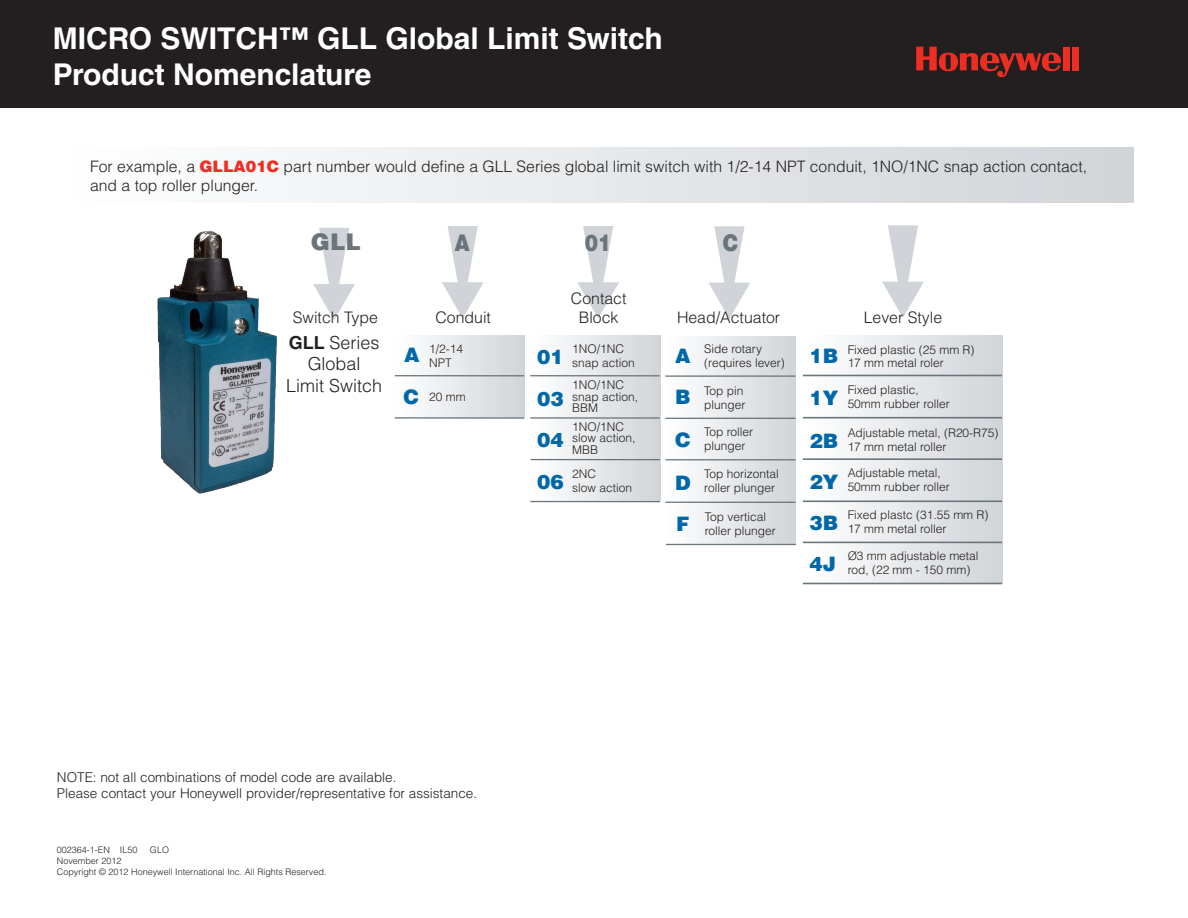
<style>
.page{position:relative;width:1188px;height:918px;background:#fff}
.page>*{position:absolute;margin:0;border:0;box-sizing:border-box;transform-origin:0 0}
.t1{font:700 30px/36px "Helvetica LT Std";color:#fff}
.t2{font:900 22.95px "Helvetica LT Std";color:#6a747b;scale:.87 1}
.t3{font:900 22.95px "Helvetica LT Std";color:#6a747b}
.t4{font:900 19.95px/42.2px "Helvetica LT Std";color:#0068a9}
.t5{font:300 18px/21.6px "Helvetica LT Std";color:#231f20;text-align:center}
.t6{font:300 15.9px/19px "Helvetica LT Std";color:#231f20;text-align:center}
.t7{font:300 15.75px/18.9px "Helvetica LT Std";color:#231f20}
.t8{font:300 13.5px/16.2px "Helvetica LT Std";color:#231f20}
.t9{font:300 12px/14px "Helvetica LT Std";color:#231f20}
.t10{font:300 9px/10.8px "Helvetica LT Std";color:#231f20}
.s1{font-weight:900;color:#ee2e22}
.s2{font-weight:700}
</style>
<div class="page">
<div style="left:530px;top:336px;width:130px;height:166px;background:linear-gradient(to right,#fdfefe,#d0d4d8)"></div>
<div style="left:665px;top:336px;width:131px;height:208px;background:linear-gradient(to right,#fefefe,#d0d4d8)"></div>
<hr style="left:665px;top:375px;width:131px;height:2px;background:#6a747b">
<hr style="left:665px;top:418px;width:131px;height:1px;background:#6a747b">
<hr style="left:665px;top:459px;width:131px;height:1px;background:#6a747b">
<hr style="left:665px;top:502px;width:131px;height:1px;background:#6a747b">
<div style="left:395px;top:336px;width:130px;height:82px;background:linear-gradient(to right,#fff,#d1d5d8)"></div>
<svg style="left:313px;top:228px;width:42px;height:92px"></svg>
<svg style="left:709px;top:226px;width:41px;height:93px"></svg>
<svg style="left:395px;top:376px;width:129px;height:1px"></svg>
<hr style="left:395px;top:375px;width:129px;height:1px;background:#6a747b">
<hr style="left:395px;top:417px;width:129px;height:2px;background:#6a747b">
<svg style="left:442px;top:226px;width:42px;height:92px"></svg>
<div style="left:0;top:0;width:1188px;height:107px;background:#231f20"></div>
<div style="left:1063px;top:47px;width:6px;height:23px;background:#ee2e22"></div>
<div style="left:1072px;top:47px;width:6px;height:23px;background:#ee2e22"></div>
<svg style="left:916px;top:47px;width:145px;height:30px"></svg>
<hr style="left:530px;top:375px;width:130px;height:1px;background:#6a747b">
<hr style="left:530px;top:417px;width:130px;height:2px;background:#6a747b">
<svg style="left:577px;top:226px;width:42px;height:92px"></svg>
<hr style="left:530px;top:459px;width:130px;height:1px;background:#6a747b">
<hr style="left:666px;top:544px;width:130px;height:1px;background:#6a747b">
<div style="left:803px;top:335px;width:199px;height:249px;background:linear-gradient(to right,#fefefe,#d0d4d8)"></div>
<hr style="left:803px;top:375px;width:199px;height:1px;background:#6a747b">
<hr style="left:803px;top:417px;width:199px;height:1px;background:#6a747b">
<hr style="left:803px;top:458px;width:199px;height:2px;background:#6a747b">
<svg style="left:882px;top:225px;width:42px;height:93px"></svg>
<hr style="left:803px;top:500px;width:199px;height:2px;background:#6a747b">
<hr style="left:803px;top:542px;width:199px;height:1px;background:#6a747b">
<hr style="left:530px;top:501px;width:130px;height:1px;background:#6a747b">
<hr style="left:803px;top:583px;width:199px;height:1px;background:#6a747b">
<img style="left:157px;top:230px;width:120px;height:264px">
<div style="left:56px;top:148px;width:1077px;height:55px;background:linear-gradient(to right,#fff,#d0d4d8)"></div>
<h1 class="t1" style="left:53px;top:20px;width:612px">MICRO SWITCH™ GLL Global Limit Switch<br>Product Nomenclature</h1>
<h3 class="t7" style="left:90px;top:157px;width:999px">For example, a <span class="s1">GLLA01C</span> part number would define a GLL Series global limit switch with 1/2-14 NPT conduit, 1NO/1NC snap action contact, and a top roller plunger.</h3>
<h2 class="t3" style="left:311px;top:227px;width:51px">GLL</h2>
<h2 class="t2" style="left:454px;top:227px;width:19px">A</h2>
<h3 class="t6" style="left:293px;top:307px;width:87px">Switch Type</h3>
<h3 class="t5" style="left:286px;top:331px;width:97px"><span class="s2">GLL</span> Series<br>Global<br>Limit Switch</h3>
<h3 class="t6" style="left:435px;top:307px;width:57px">Conduit</h3>
<h3 class="t4" style="left:404px;top:333px;width:18px">A<br>C</h3>
<p class="t9" style="left:429px;top:342px;width:35px">1/2-14<br>NPT</p>
<p class="t9" style="left:429px;top:390px;width:38px">20 mm</p>
<h2 class="t2" style="left:585px;top:227px;width:32px">01</h2>
<h3 class="t6" style="left:571px;top:288px;width:57px">Contact<br>Block</h3>
<h3 class="t4" style="left:537px;top:335px;width:28px">01<br>03</h3>
<p class="t9" style="left:572px;top:342px;width:64px">1NO/1NC snap action</p>
<p class="t9" style="left:572px;top:379px;width:67px;line-height:11.6px">1NO/1NC snap action,<br>BBM</p>
<h3 class="t4" style="left:537px;top:419px;width:28px">04</h3>
<p class="t9" style="left:572px;top:421px;width:65px;line-height:11.6px">1NO/1NC slow action,<br>MBB</p>
<h3 class="t4" style="left:537px;top:461px;width:28px">06</h3>
<p class="t9" style="left:572px;top:467px;width:61px">2NC<br>slow action</p>
<h2 class="t2" style="left:723px;top:227px;width:19px">C</h2>
<h3 class="t6" style="left:677px;top:307px;width:105px">Head/Actuator</h3>
<h3 class="t4" style="left:675px;top:334px;width:17px">A</h3>
<p class="t9" style="left:704px;top:342px;width:82px">Side rotary (requires lever)</p>
<p class="t9" style="left:704px;top:384px;width:43px">Top pin plunger</p>
<p class="t9" style="left:704px;top:425px;width:50px">Top roller plunger</p>
<p class="t9" style="left:704px;top:467px;width:76px">Top horizontal roller plunger</p>
<h3 class="t4" style="left:675px;top:376px;width:17px">B</h3>
<h3 class="t4" style="left:675px;top:419px;width:17px">C<br>D</h3>
<h3 class="t4" style="left:676px;top:502px;width:15px">F</h3>
<p class="t9" style="left:705px;top:510px;width:72px">Top vertical roller plunger</p>
<h3 class="t6" style="left:864px;top:307px;width:80px">Lever Style</h3>
<h3 class="t4" style="left:810px;top:334px;width:30px">1B</h3>
<p class="t9" style="left:848px;top:342px;width:128px">Fixed plastic (25 mm R)<br>17 mm metal roler</p>
<p class="t9" style="left:848px;top:382px;width:104px">Fixed plastic,<br>50mm rubber roller</p>
<p class="t9" style="left:848px;top:426px;width:152px">Adjustable metal, (R20-R75)<br>17 mm metal roller</p>
<h3 class="t4" style="left:810px;top:460px;width:30px">2Y</h3>
<p class="t9" style="left:848px;top:466px;width:104px">Adjustable metal,<br>50mm rubber roller</p>
<h3 class="t4" style="left:810px;top:501px;width:30px">3B</h3>
<p class="t9" style="left:848px;top:508px;width:142px">Fixed plastc (31.55 mm R)<br>17 mm metal roller</p>
<h3 class="t4" style="left:810px;top:376px;width:30px">1Y</h3>
<h3 class="t4" style="left:810px;top:420px;width:30px">2B</h3>
<h3 class="t4" style="left:810px;top:542px;width:28px">4J</h3>
<p class="t9" style="left:848px;top:549px;width:132px">Ø3 mm adjustable metal rod, (22 mm - 150 mm)</p>
<p class="t8" style="left:57px;top:769px;width:422px">NOTE: not all combinations of model code are available.<br>Please contact your Honeywell provider/representative for assistance.</p>
<p class="t10" style="left:57px;top:844px;width:82px">002364-1-EN IL50</p>
<p class="t10" style="left:150px;top:844px;width:21px">GLO</p>
<p class="t10" style="left:57px;top:855px;width:271px">November 2012<br>Copyright © 2012 Honeywell International Inc. All Rights Reserved.</p>
</div>
